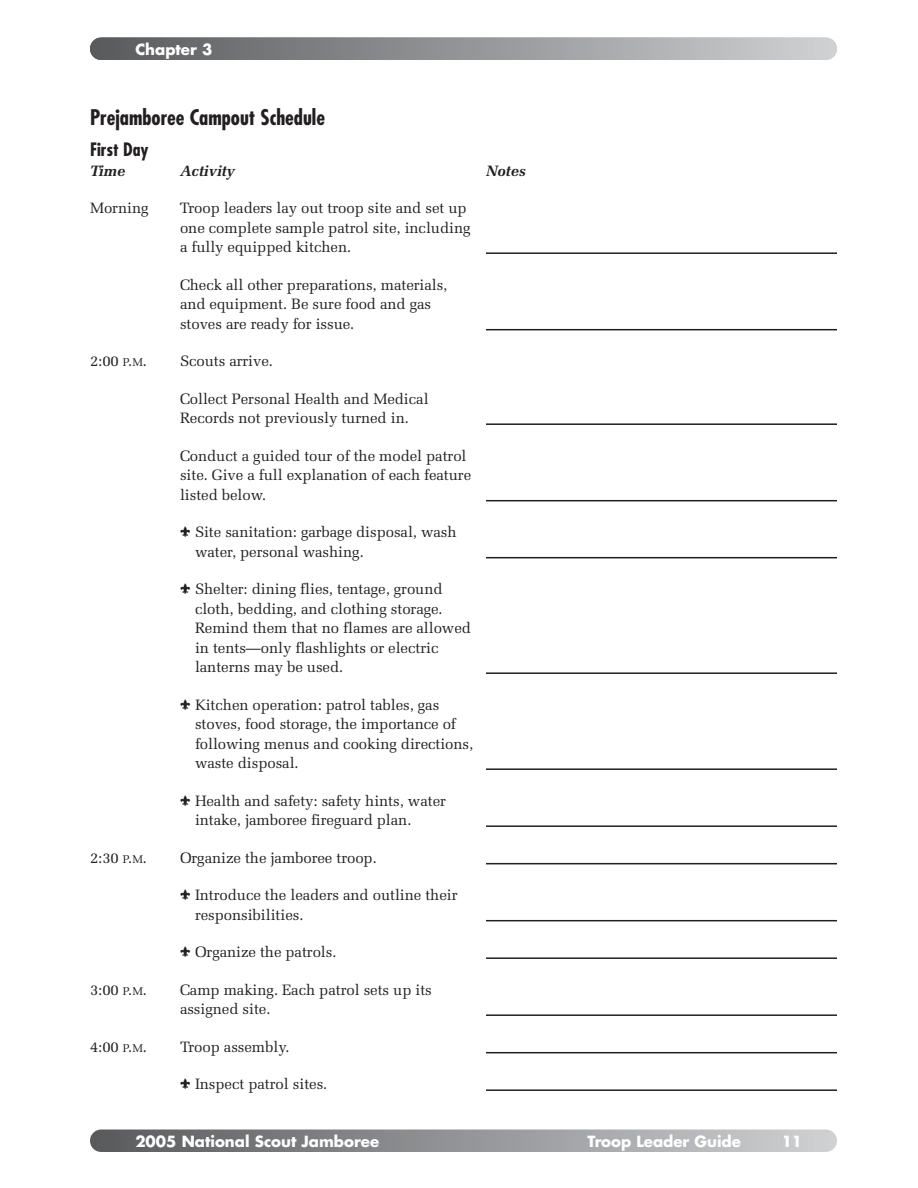
<style>
.page{position:relative;width:918px;height:1188px;background:#fff}
.page>*{position:absolute;margin:0;border:0;box-sizing:border-box;transform-origin:0 0}
.t1{font:700 condensed 21px "Futura";color:#231f20}
.t2{font:700 condensed 18px "Futura";color:#231f20}
.t3{font:15px/19.5px "Melior";letter-spacing:-.005em;color:#231f20}
.t4{font:700 15px "Futura";color:#fff}
.t5{font:italic 700 15px "Melior";letter-spacing:-.005em;color:#231f20}
.s1{font-size:11.25px}
</style>
<div class="page">
<div style="left:90px;top:1130px;width:747px;height:22px;background:linear-gradient(to right,#595a5d,#ced0d3);border-radius:11px"></div>
<div style="left:90px;top:38px;width:747px;height:22px;background:linear-gradient(to right,#595a5d,#ced0d3);border-radius:11px"></div>
<hr style="left:486px;top:252px;width:351px;height:2px;background:#231f20">
<hr style="left:486px;top:329px;width:351px;height:1px;background:#231f20">
<hr style="left:486px;top:423px;width:351px;height:2px;background:#231f20">
<hr style="left:486px;top:500px;width:351px;height:1px;background:#231f20">
<hr style="left:486px;top:557px;width:351px;height:1px;background:#231f20">
<hr style="left:486px;top:672px;width:351px;height:2px;background:#231f20">
<hr style="left:486px;top:768px;width:351px;height:2px;background:#231f20">
<hr style="left:486px;top:825px;width:351px;height:2px;background:#231f20">
<hr style="left:486px;top:863px;width:351px;height:1px;background:#231f20">
<hr style="left:486px;top:920px;width:351px;height:1px;background:#231f20">
<hr style="left:486px;top:957px;width:351px;height:2px;background:#231f20">
<hr style="left:486px;top:1014px;width:351px;height:2px;background:#231f20">
<hr style="left:486px;top:1052px;width:351px;height:1px;background:#231f20">
<hr style="left:486px;top:1089px;width:351px;height:2px;background:#231f20">
<p class="t4" style="left:135px;top:42px;width:79px">Chapter 3</p>
<h1 class="t1" style="left:90px;top:108px;width:237px">Prejamboree Campout Schedule</h1>
<p class="t2" style="left:90px;top:142px;width:60px">First Day</p>
<p class="t5" style="left:90px;top:165px;width:37px">Time</p>
<p class="t5" style="left:180px;top:165px;width:57px">Activity</p>
<p class="t5" style="left:486px;top:165px;width:41px">Notes</p>
<p class="t3" style="left:90px;top:200px;width:60px">Morning</p>
<p class="t3" style="left:180px;top:200px;width:292px">Troop leaders lay out troop site and set up one complete sample patrol site, including a fully equipped kitchen.</p>
<p class="t3" style="left:180px;top:276px;width:269px">Check all other preparations, materials, and equipment. Be sure food and gas stoves are ready for issue.</p>
<p class="t3" style="left:90px;top:353px;width:59px">2:00 <span class="s1">P</span>.<span class="s1">M</span>.</p>
<p class="t3" style="left:180px;top:353px;width:95px">Scouts arrive.</p>
<p class="t3" style="left:180px;top:390px;width:250px">Collect Personal Health and Medical<br>Records not previously turned in.</p>
<p class="t3" style="left:180px;top:447px;width:293px">Conduct a guided tour of the model patrol site. Give a full explanation of each feature listed below.</p>
<p class="t3" style="left:195px;top:524px;width:263px">Site sanitation: garbage disposal, wash water, personal washing.</p>
<p class="t3" style="left:195px;top:581px;width:277px">Shelter: dining flies, tentage, ground cloth, bedding, and clothing storage.<br>Remind them that no flames are allowed in tents—only flashlights or electric lanterns may be used.</p>
<p class="t3" style="left:195px;top:696px;width:280px">Kitchen operation: patrol tables, gas stoves, food storage, the importance of following menus and cooking directions, waste disposal.</p>
<p class="t3" style="left:195px;top:792px;width:252px">Health and safety: safety hints, water intake, jamboree fireguard plan.</p>
<p class="t3" style="left:90px;top:849px;width:59px">2:30 <span class="s1">P</span>.<span class="s1">M</span>.</p>
<p class="t3" style="left:180px;top:849px;width:198px">Organize the jamboree troop.</p>
<p class="t3" style="left:195px;top:887px;width:264px">Introduce the leaders and outline their responsibilities.</p>
<p class="t3" style="left:195px;top:944px;width:143px">Organize the patrols.</p>
<p class="t3" style="left:90px;top:981px;width:59px">3:00 <span class="s1">P</span>.<span class="s1">M</span>.</p>
<p class="t3" style="left:180px;top:981px;width:253px">Camp making. Each patrol sets up its assigned site.</p>
<p class="t3" style="left:90px;top:1038px;width:59px">4:00 <span class="s1">P</span>.<span class="s1">M</span>.</p>
<p class="t3" style="left:180px;top:1038px;width:111px">Troop assembly.</p>
<p class="t3" style="left:195px;top:1076px;width:134px">Inspect patrol sites.</p>
<p class="t4" style="left:135px;top:1134px;width:245px">2005 National Scout Jamboree</p>
<p class="t4" style="left:588px;top:1134px;width:155px">Troop Leader Guide</p>
<p class="t4" style="left:782px;top:1134px;width:22px">11</p>
</div>
